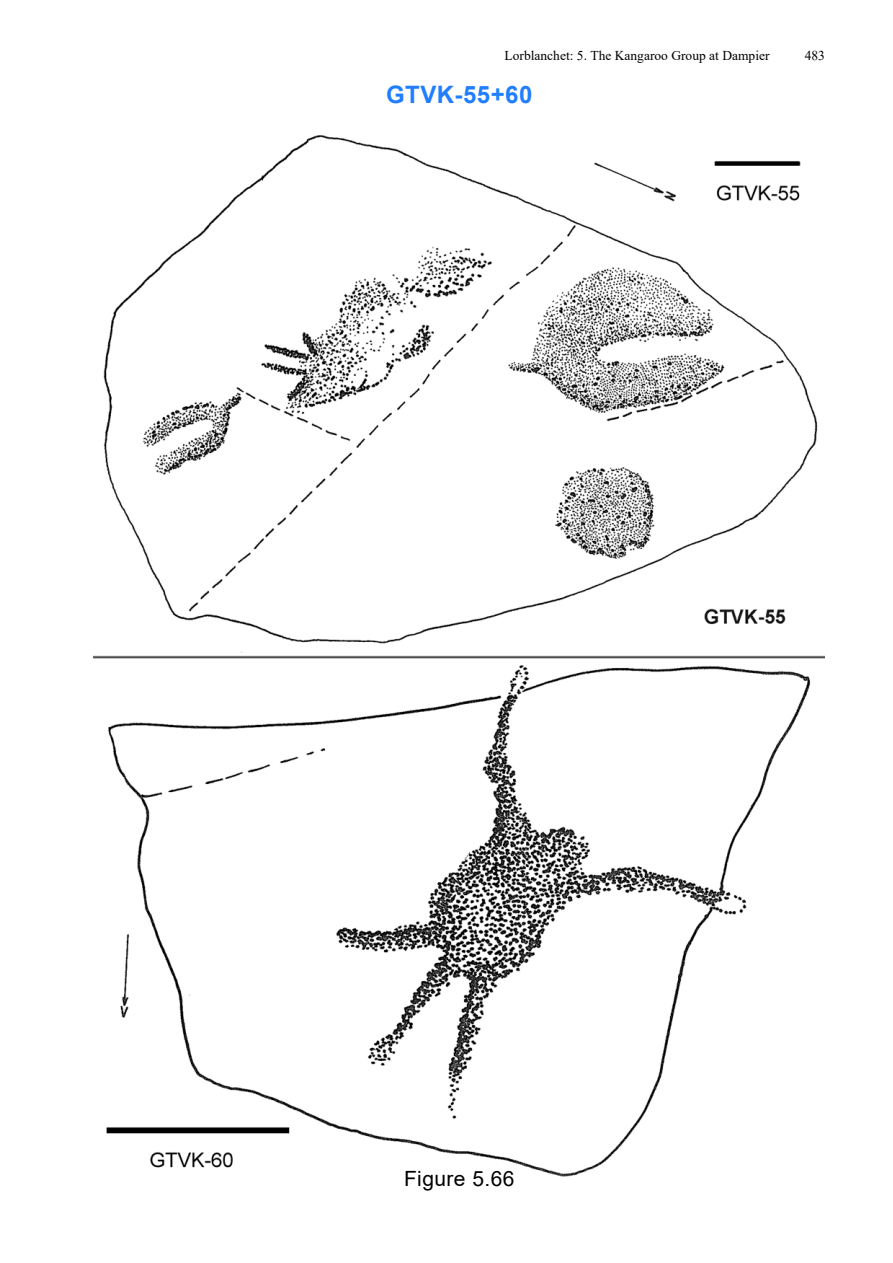
<style>
.page{position:relative;width:893px;height:1263px;background:#fff}
.page>*{position:absolute;margin:0;border:0;box-sizing:border-box;transform-origin:0 0}
.t1{font:700 24px "Arial";letter-spacing:.02em;color:#207eff}
.t2{font:21px "Arial";letter-spacing:.02em;color:#000}
.t3{font:13.5px "Times New Roman";color:#000}
</style>
<div class="page">
<img style="left:94px;top:135px;width:731px;height:1042px">
<p class="t3" style="left:505px;top:46px;width:267px">Lorblanchet: 5. The Kangaroo Group at Dampier</p>
<p class="t3" style="left:805px;top:46px;width:22px">483</p>
<h1 class="t1" style="left:386px;top:78px;width:148px">GTVK-55+60</h1>
<h2 class="t2" style="left:404px;top:1164px;width:112px">Figure 5.66</h2>
</div>
